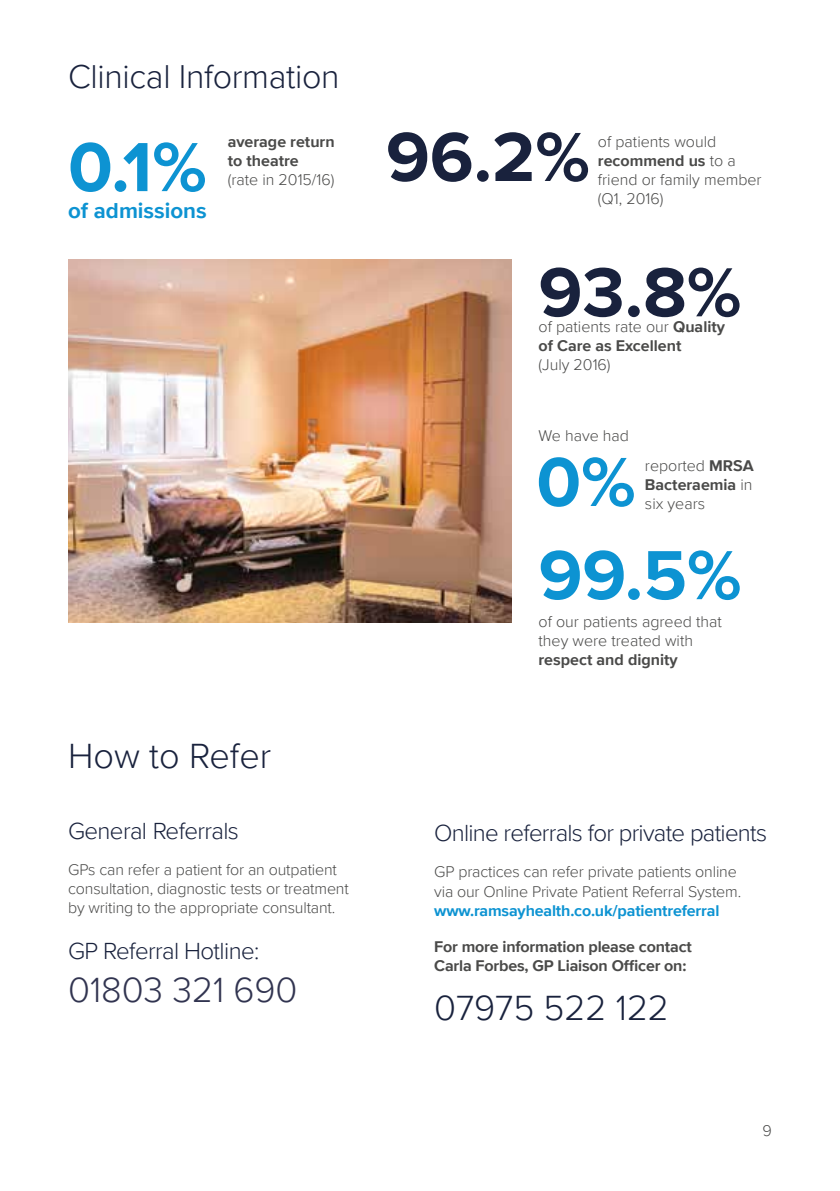
<style>
.page{position:relative;width:840px;height:1191px;background:#fff}
.page>*{position:absolute;margin:0;border:0;box-sizing:border-box;transform-origin:0 0}
.t1{font:700 72px/93.2px "Proxima Nova";color:#0d93d2}
.t2{font:700 72px "Proxima Nova";color:#19223d}
.t3{font:300 36px "Proxima Nova";color:#19223d}
.t4{font:300 36px "Proxima Nova";color:#313450}
.t5{font:300 34px "Proxima Nova";letter-spacing:-.01em;color:#19223d}
.t6{font:300 24px "Proxima Nova";letter-spacing:-.03em;color:#19223d}
.t7{font:700 22.2px "Proxima Nova";color:#0d93d2}
.t8{font:300 16px/19.2px "Proxima Nova";letter-spacing:-.01em;color:#4a4a49}
.t9{font:700 16px/19.2px "Proxima Nova";letter-spacing:-.01em;color:#4a4a49}
.t10{font:700 16px "Proxima Nova";letter-spacing:-.01em;color:#0d93d2}
.s1{font-weight:700}
.s2{font-weight:300}
</style>
<div class="page">
<img style="left:68px;top:259px;width:443px;height:363px">
<h3 class="t5" style="left:68px;top:51px;width:273px">Clinical Information</h3>
<h1 class="t1" style="left:68px;top:119px;width:140px">0.1%</h1>
<h3 class="t7" style="left:68px;top:194px;width:140px">of admissions</h3>
<p class="t9" style="left:227px;top:132px;width:108px">average return to theatre</p>
<p class="t8" style="left:227px;top:170px;width:108px">(rate in 2015/16)</p>
<h2 class="t3" style="left:68px;top:729px;width:204px">How to Refer</h2>
<h3 class="t6" style="left:68px;top:812px;width:172px">General Referrals</h3>
<p class="t8" style="left:68px;top:859px;width:282px">GPs can refer a patient for an outpatient consultation, diagnostic tests or treatment by writing to the appropriate consultant.</p>
<h3 class="t6" style="left:68px;top:933px;width:193px">GP Referral Hotline:</h3>
<h2 class="t4" style="left:68px;top:963px;width:231px">01803 321 690</h2>
<h1 class="t2" style="left:386px;top:103px;width:205px">96.2%</h1>
<p class="t8" style="left:597px;top:131px;width:165px">of patients would <span class="s1">recommend us</span> to a friend or family member (Q1, 2016)</p>
<h1 class="t2" style="left:538px;top:239px;width:204px">93.8%</h1>
<p class="t9" style="left:538px;top:317px;width:188px"><span class="s2">of patients rate our</span> Quality of Care as Excellent</p>
<p class="t8" style="left:538px;top:355px;width:73px">(July 2016)</p>
<p class="t8" style="left:538px;top:425px;width:92px">We have had</p>
<h1 class="t1" style="left:536px;top:434px;width:206px">0%<br>99.5%</h1>
<p class="t8" style="left:644px;top:455px;width:110px;text-align:justify">reported <span class="s1">MRSA Bacteraemia</span> in six years</p>
<p class="t8" style="left:538px;top:611px;width:185px">of our patients agreed that they were treated with</p>
<p class="t9" style="left:538px;top:650px;width:141px">respect and dignity</p>
<h3 class="t6" style="left:434px;top:815px;width:334px">Online referrals for private patients</h3>
<p class="t8" style="left:434px;top:861px;width:308px">GP practices can refer private patients online via our Online Private Patient Referral System.</p>
<p class="t10" style="left:434px;top:898px;width:286px">www.ramsayhealth.co.uk/patientreferral</p>
<p class="t9" style="left:434px;top:936px;width:259px">For more information please contact<br>Carla Forbes, GP Liaison Officer on:</p>
<h2 class="t3" style="left:434px;top:981px;width:236px">07975 522 122</h2>
<p class="t8" style="left:762px;top:1120px;width:11px">9</p>
</div>
